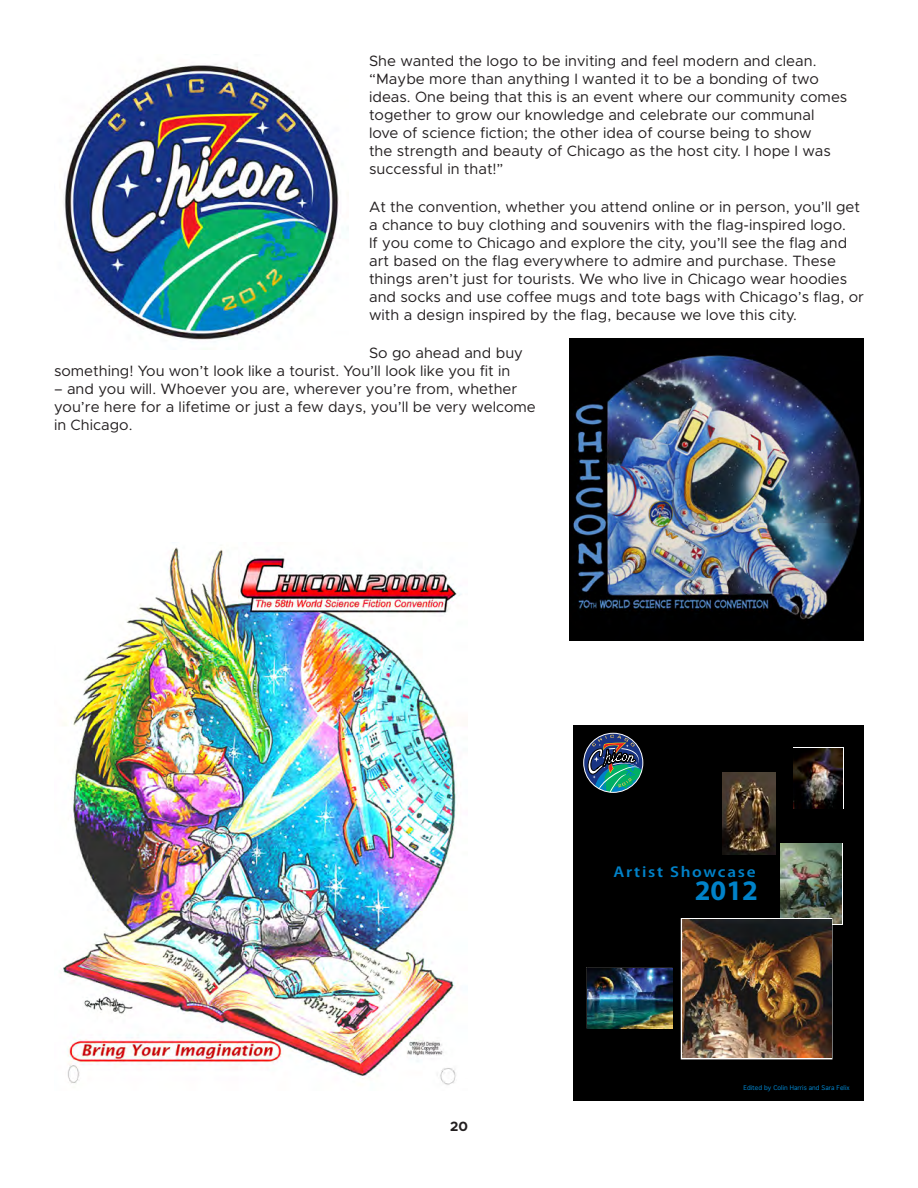
<style>
.page{position:relative;width:918px;height:1188px;background:#fff}
.page>*{position:absolute;margin:0;border:0;box-sizing:border-box;transform-origin:0 0}
.t1{font:700 28.5px "Myriad Pro";color:#0082c9}
.t2{font:600 15.6px "Myriad Pro";letter-spacing:.1em;color:#0082c9;scale:1.1 1}
.t3{font:15px/18px "Metropolis";color:#231f20}
.t4{font:700 13.5px "Metropolis";color:#231f20}
.t5{font:6.15px "Geneva";color:#0082c9}
</style>
<div class="page">
<img style="left:64px;top:63px;width:275px;height:277px">
<img style="left:569px;top:338px;width:295px;height:302px">
<img style="left:63px;top:547px;width:398px;height:538px">
<div style="left:573px;top:725px;width:290px;height:375px;background:#000"></div>
<svg style="left:793px;top:747px;width:51px;height:62px"></svg>
<svg style="left:722px;top:772px;width:54px;height:83px"></svg>
<img style="left:723px;top:773px;width:53px;height:81px">
<div style="left:586px;top:967px;width:87px;height:62px;border:1px solid #000"></div>
<img style="left:587px;top:968px;width:86px;height:60px">
<svg style="left:780px;top:843px;width:63px;height:82px"></svg>
<img style="left:780px;top:844px;width:62px;height:80px">
<div style="left:681px;top:918px;width:151px;height:141px;border:1px solid #fff"></div>
<img style="left:682px;top:920px;width:149px;height:138px">
<svg style="left:583px;top:733px;width:60px;height:60px"></svg>
<svg style="left:588px;top:735px;width:54px;height:57px;background:#335f6b"></svg>
<div style="left:583px;top:733px;width:60px;height:60px;border:1px solid #fff;border-radius:50%"></div>
<img style="left:794px;top:748px;width:49px;height:60px">
<p class="t3" style="left:369px;top:52px;width:480px">She wanted the logo to be inviting and feel modern and clean. “Maybe more than anything I wanted it to be a bonding of two ideas. One being that this is an event where our community comes together to grow our knowledge and celebrate our communal love of science fiction; the other idea of course being to show<br>the strength and beauty of Chicago as the host city. I hope I was successful in that!”</p>
<p class="t3" style="left:369px;top:198px;width:496px">At the convention, whether you attend online or in person, you’ll get a chance to buy clothing and souvenirs with the flag-inspired logo.<br>If you come to Chicago and explore the city, you’ll see the flag and art based on the flag everywhere to admire and purchase. These things aren’t just for tourists. We who live in Chicago wear hoodies and socks and use coffee mugs and tote bags with Chicago’s flag, or with a design inspired by the flag, because we love this city.</p>
<p class="t3" style="left:54px;top:344px;width:471px;text-indent:315px">So go ahead and buy something! You won’t look like a tourist. You’ll look like you fit in</p>
<p class="t3" style="left:54px;top:380px;width:483px">– and you will. Whoever you are, wherever you’re from, whether you’re here for a lifetime or just a few days, you’ll be very welcome in Chicago.</p>
<p class="t2" style="left:613px;top:862px;width:131px">Artist Showcase</p>
<p class="t1" style="left:695px;top:872px;width:65px">2012</p>
<p class="t4" style="left:450px;top:1118px;width:19px">20</p>
<p class="t5" style="left:743px;top:1082px;width:108px">Edited by Colin Harris and Sara Felix</p>
</div>
